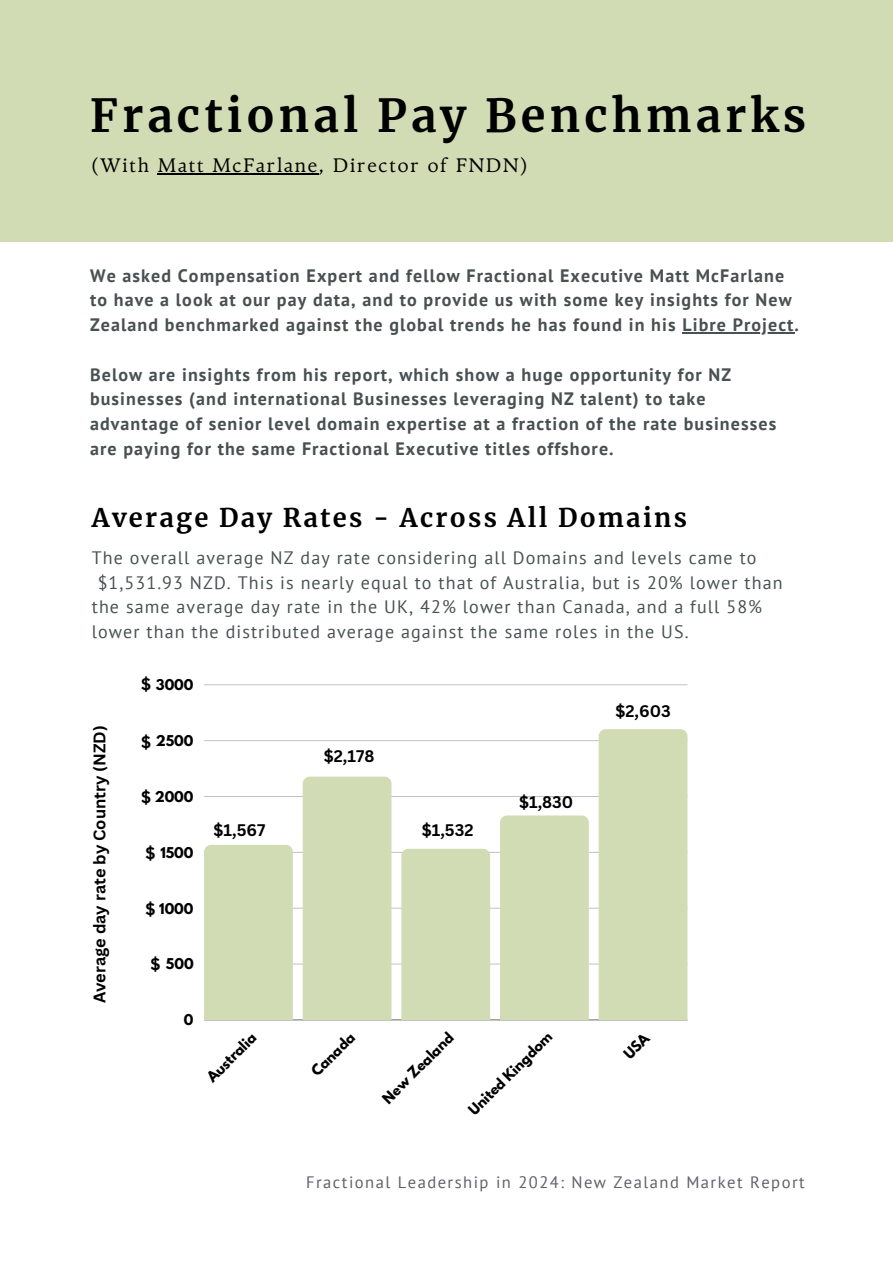
<style>
.page{position:relative;width:893px;height:1264px;background:#fff}
.page>*{position:absolute;margin:0;border:0;box-sizing:border-box;transform-origin:0 0}
.t1{font:700 45px "Merriweather";letter-spacing:.09em;color:#000}
.t2{font:700 25.5px "Merriweather";letter-spacing:.09em;color:#000}
.t3{font:19.5px "TY Serif";letter-spacing:.09em;color:#000}
.t4{font:700 18px/24.8px "PT Sans";letter-spacing:.06em;color:#495052}
.t5{font:18px "PT Sans";letter-spacing:.06em;color:#495052}
.t6{font:16.5px "PT Sans";letter-spacing:.09em;color:#5f5f6b}
.t7{font:700 16.35px "Canva Sans";color:#000}
.t8{font:700 13.2px "League Spartan";color:#000}
</style>
<div class="page">
<div style="left:0;top:0;width:892px;height:241px;background:#d1dcb4"></div>
<hr style="left:158px;top:173px;width:161px;height:2px;background:#000">
<hr style="left:682px;top:332px;width:112px;height:1px;background:#495052">
<hr style="left:204px;top:963px;width:483px;height:1px;background:#000">
<hr style="left:204px;top:907px;width:483px;height:1px;background:#000">
<hr style="left:204px;top:852px;width:483px;height:1px;background:#000">
<hr style="left:204px;top:796px;width:483px;height:1px;background:#000">
<hr style="left:204px;top:740px;width:483px;height:1px;background:#000">
<hr style="left:204px;top:684px;width:483px;height:1px;background:#000">
<hr style="left:204px;top:1019px;width:483px;height:1px;background:#000">
<div style="left:204px;top:845px;width:89px;height:174px;background:#d1dcb4"></div>
<div style="left:303px;top:776px;width:88px;height:243px;background:#d1dcb4"></div>
<div style="left:401px;top:848px;width:89px;height:171px;background:#d1dcb4"></div>
<div style="left:500px;top:815px;width:88px;height:204px;background:#d1dcb4"></div>
<div style="left:598px;top:729px;width:89px;height:290px;background:#d1dcb4"></div>
<h1 class="t1" style="left:90px;top:88px;width:717px">Fractional Pay Benchmarks</h1>
<p class="t3" style="left:90px;top:154px;width:440px">(With Matt McFarlane, Director of FNDN)</p>
<p class="t4" style="left:90px;top:262px;width:710px">We asked Compensation Expert and fellow Fractional Executive Matt McFarlane to have a look at our pay data, and to provide us with some key insights for New<br>Zealand benchmarked against the global trends he has found in his Libre Project.</p>
<p class="t4" style="left:90px;top:361px;width:687px">Below are insights from his report, which show a huge opportunity for NZ businesses (and international Businesses leveraging NZ talent) to take advantage of senior level domain expertise at a fraction of the rate businesses are paying for the same Fractional Executive titles offshore.</p>
<h2 class="t2" style="left:92px;top:501px;width:596px">Average Day Rates - Across All Domains</h2>
<p class="t5" style="left:92px;top:545px;width:666px">The overall average NZ day rate considering all Domains and levels came to</p>
<p class="t5" style="left:98px;top:570px;width:686px">$1,531.93 NZD. This is nearly equal to that of Australia, but is 20% lower than</p>
<p class="t5" style="left:92px;top:595px;width:671px">the same average day rate in the UK, 42% lower than Canada, and a full 58%</p>
<p class="t5" style="left:92px;top:620px;width:598px">lower than the distributed average against the same roles in the US.</p>
<p class="t7" style="left:88px;top:1003px;width:279px;rotate:-90deg">Average day rate by Country (NZD)</p>
<p class="t7" style="left:141px;top:673px;width:12px">$</p>
<p class="t8" style="left:156px;top:678px;width:39px">3000</p>
<p class="t7" style="left:141px;top:730px;width:12px">$</p>
<p class="t8" style="left:156px;top:734px;width:39px">2500</p>
<p class="t7" style="left:141px;top:786px;width:12px">$</p>
<p class="t8" style="left:155px;top:790px;width:40px">2000</p>
<p class="t7" style="left:146px;top:841px;width:12px">$</p>
<p class="t8" style="left:160px;top:845px;width:35px">1500</p>
<p class="t7" style="left:146px;top:897px;width:12px">$</p>
<p class="t8" style="left:159px;top:901px;width:36px">1000</p>
<p class="t7" style="left:150px;top:952px;width:12px">$</p>
<p class="t8" style="left:166px;top:957px;width:29px">500</p>
<p class="t7" style="left:213px;top:818px;width:53px">$1,567</p>
<p class="t7" style="left:324px;top:744px;width:52px">$2,178</p>
<p class="t7" style="left:421px;top:818px;width:53px">$1,532</p>
<p class="t7" style="left:519px;top:790px;width:56px">$1,830</p>
<p class="t8" style="left:184px;top:1013px;width:11px">0</p>
<p class="t8" style="left:204px;top:1074px;width:65px;rotate:-45deg">Australia</p>
<p class="t8" style="left:309px;top:1069px;width:56px;rotate:-45deg">Canada</p>
<p class="t8" style="left:380px;top:1096px;width:95px;rotate:-45deg">New Zealand</p>
<p class="t8" style="left:466px;top:1107px;width:113px;rotate:-45deg">United Kingdom</p>
<p class="t7" style="left:615px;top:700px;width:57px">$2,603</p>
<p class="t6" style="left:306px;top:1171px;width:500px">Fractional Leadership in 2024: New Zealand Market Report</p>
</div>
